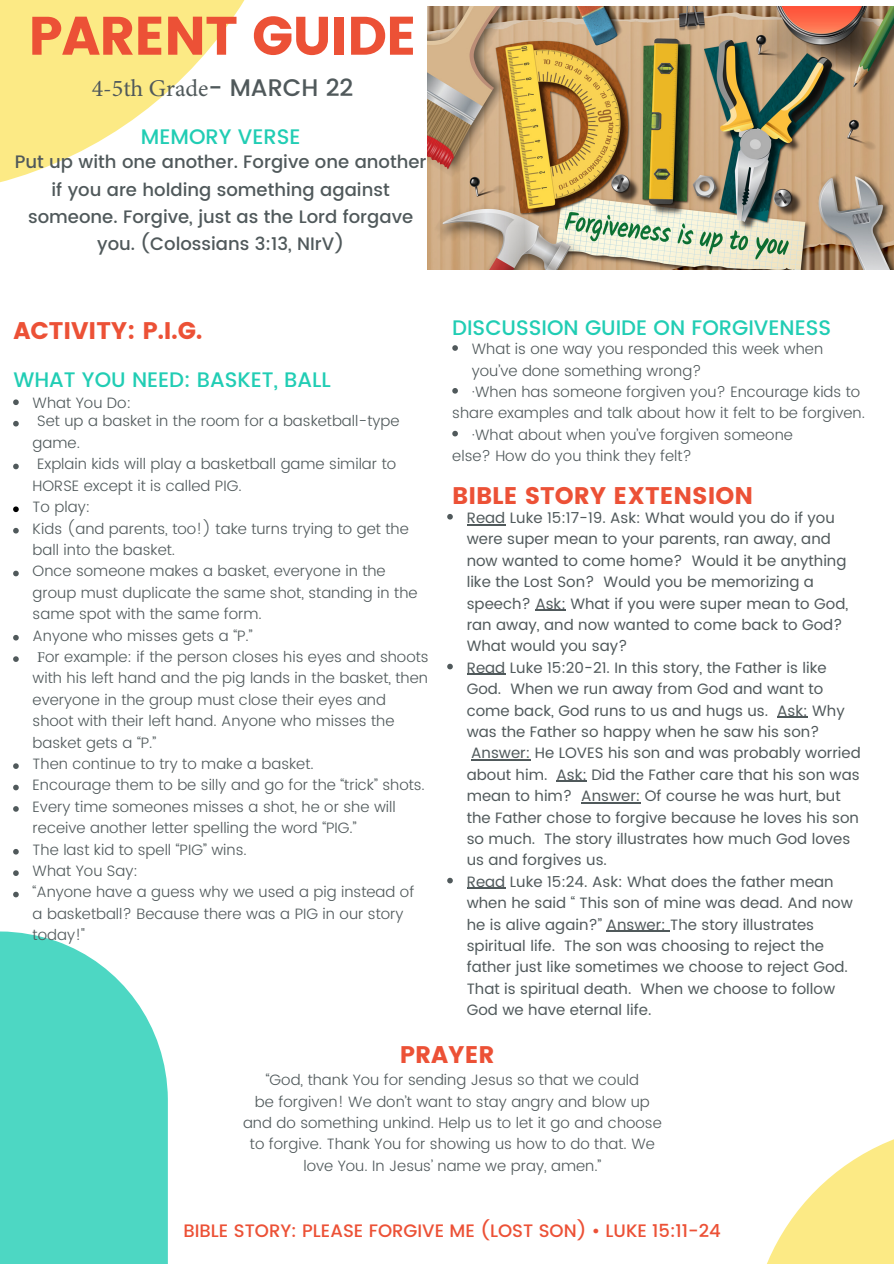
<style>
.page{position:relative;width:894px;height:1264px;background:#fff}
.page>*{position:absolute;margin:0;border:0;box-sizing:border-box;transform-origin:0 0}
.t1{font:54px "Poppins";letter-spacing:-.02em;color:#ec5136}
.t2{font:24px "Poppins";color:#ec5136}
.t3{font:24px "Minion Pro";color:#50595b}
.t4{font:500 21px "Poppins";color:#21cdb4}
.t5{font:500 18px/27px "Poppins";color:#50595b;text-align:center}
.t6{font:500 18px "Poppins";color:#ec5136}
.t7{font:300 15px/21.5px "Poppins";color:#50595b}
.t8{font:15px/21.5px "Poppins";color:#50595b}
.s1{font-family:"Poppins";font-weight:500}
.s2{font-family:"Minion Pro";font-weight:400}
</style>
<div class="page">
<svg style="left:0;top:931px;width:168px;height:332px;background:#60dbc9"></svg>
<svg style="left:0;top:0;width:245px;height:183px;fill:#fcea85"></svg>
<svg style="left:767px;top:1139px;width:126px;height:124px"></svg>
<img style="left:428px;top:6px;width:465px;height:264px">
<svg style="left:13px;top:399px;width:6px;height:6px"></svg>
<svg style="left:13px;top:421px;width:6px;height:5px"></svg>
<svg style="left:13px;top:463px;width:6px;height:6px"></svg>
<svg style="left:13px;top:506px;width:6px;height:6px"></svg>
<svg style="left:13px;top:528px;width:6px;height:5px"></svg>
<svg style="left:13px;top:570px;width:6px;height:6px"></svg>
<svg style="left:13px;top:635px;width:6px;height:5px"></svg>
<svg style="left:13px;top:656px;width:6px;height:6px"></svg>
<svg style="left:13px;top:763px;width:6px;height:6px"></svg>
<svg style="left:13px;top:784px;width:6px;height:6px"></svg>
<svg style="left:13px;top:806px;width:6px;height:5px"></svg>
<svg style="left:13px;top:849px;width:6px;height:5px"></svg>
<svg style="left:13px;top:870px;width:6px;height:6px"></svg>
<svg style="left:13px;top:891px;width:6px;height:6px"></svg>
<svg style="left:447px;top:514px;width:5px;height:5px"></svg>
<hr style="left:466px;top:524px;width:39px;height:1px;background:#50595b">
<hr style="left:535px;top:609px;width:30px;height:2px;background:#50595b">
<svg style="left:447px;top:663px;width:5px;height:6px"></svg>
<hr style="left:466px;top:674px;width:39px;height:1px;background:#50595b">
<hr style="left:777px;top:716px;width:30px;height:1px;background:#50595b">
<hr style="left:471px;top:759px;width:59px;height:1px;background:#50595b">
<hr style="left:556px;top:781px;width:30px;height:1px;background:#50595b">
<hr style="left:581px;top:802px;width:59px;height:1px;background:#50595b">
<svg style="left:447px;top:877px;width:5px;height:6px"></svg>
<hr style="left:466px;top:887px;width:39px;height:2px;background:#50595b">
<hr style="left:606px;top:930px;width:64px;height:1px;background:#50595b">
<svg style="left:452px;top:345px;width:6px;height:6px"></svg>
<svg style="left:452px;top:388px;width:6px;height:5px"></svg>
<svg style="left:452px;top:431px;width:6px;height:5px"></svg>
<h1 class="t1" style="left:28px;top:4px;width:390px">PARENT GUIDE</h1>
<h2 class="t3" style="left:92px;top:72px;width:263px">4-5th Grade<span class="s1">- MARCH 22</span></h2>
<h3 class="t4" style="left:141px;top:124px;width:161px">MEMORY VERSE</h3>
<p class="t5" style="left:15px;top:149px;width:413px">Put up with one another. Forgive one another if you are holding something against someone. Forgive, just as the Lord forgave you. (Colossians 3:13, NIrV)</p>
<h3 class="t4" style="left:452px;top:315px;width:380px">DISCUSSION GUIDE ON FORGIVENESS</h3>
<h2 class="t2" style="left:13px;top:316px;width:190px">ACTIVITY: P.I.G.</h2>
<h3 class="t4" style="left:13px;top:367px;width:319px">WHAT YOU NEED: BASKET, BALL</h3>
<p class="t7" style="left:471px;top:338px;width:390px">What is one way you responded this week when you’ve done something wrong?<br>·When has someone forgiven you? Encourage kids to</p>
<p class="t7" style="left:471px;top:424px;width:322px">·What about when you’ve forgiven someone</p>
<p class="t7" style="left:33px;top:394px;width:368px;line-height:18px">What You Do:<br>Set up a basket in the room for a basketball-type</p>
<p class="t7" style="left:33px;top:432px;width:397px">game.<br>Explain kids will play a basketball game similar to HORSE except it is called PIG.<br>To play:<br>Kids (and parents, too!) take turns trying to get the ball into the basket.<br>Once someone makes a basket, everyone in the group must duplicate the same shot, standing in the same spot with the same form.<br>Anyone who misses gets a “P.”<br><span class="s2">F</span>or example: if the person closes his eyes and shoots with his left hand and the pig lands in the basket, then everyone in the group must close their eyes and shoot with their left hand. Anyone who misses the basket gets a “P.”<br>Then continue to try to make a basket.<br>Encourage them to be silly and go for the “trick” shots.<br>Every time someones misses a shot, he or she will receive another letter spelling the word “PIG.”<br>The last kid to spell “PIG” wins.<br>What You Say:<br>“Anyone have a guess why we used a pig instead of<br>a basketball? Because there was a PIG in our story today!"</p>
<p class="t7" style="left:452px;top:402px;width:414px">share examples and talk about how it felt to be forgiven.</p>
<p class="t7" style="left:452px;top:445px;width:241px">else? How do you think they felt?</p>
<h2 class="t2" style="left:452px;top:481px;width:302px">BIBLE STORY EXTENSION</h2>
<p class="t8" style="left:466px;top:507px;width:395px">Read Luke 15:17-19. Ask: What would you do if you were super mean to your parents, ran away, and now wanted to come home? Would it be anything like the Lost Son? Would you be memorizing a speech? Ask: What if you were super mean to God, ran away, and now wanted to come back to God?<br>What would you say?<br>Read Luke 15:20-21. In this story, the Father is like God. When we run away from God and want to come back, God runs to us and hugs us. Ask: Why was the Father so happy when he saw his son?<br>Answer: He LOVES his son and was probably worried about him. Ask: Did the Father care that his son was mean to him? Answer: Of course he was hurt, but the Father chose to forgive because he loves his son so much. The story illustrates how much God loves us and forgives us.<br>Read Luke 15:24. Ask: What does the father mean when he said “ This son of mine was dead. And now he is alive again?” Answer: The story illustrates spiritual life. The son was choosing to reject the father just like sometimes we choose to reject God.<br>That is spiritual death. When we choose to follow God we have eternal life.</p>
<h2 class="t2" style="left:399px;top:1040px;width:96px">PRAYER</h2>
<p class="t7" style="left:243px;top:1069px;width:420px;text-align:center">“God, thank You for sending Jesus so that we could<br>be forgiven! We don’t want to stay angry and blow up and do something unkind. Help us to let it go and choose to forgive. Thank You for showing us how to do that. We love You. In Jesus’ name we pray, amen.”</p>
<p class="t6" style="left:183px;top:1219px;width:538px">BIBLE STORY: PLEASE FORGIVE ME (LOST SON) • LUKE 15:11-24</p>
</div>
